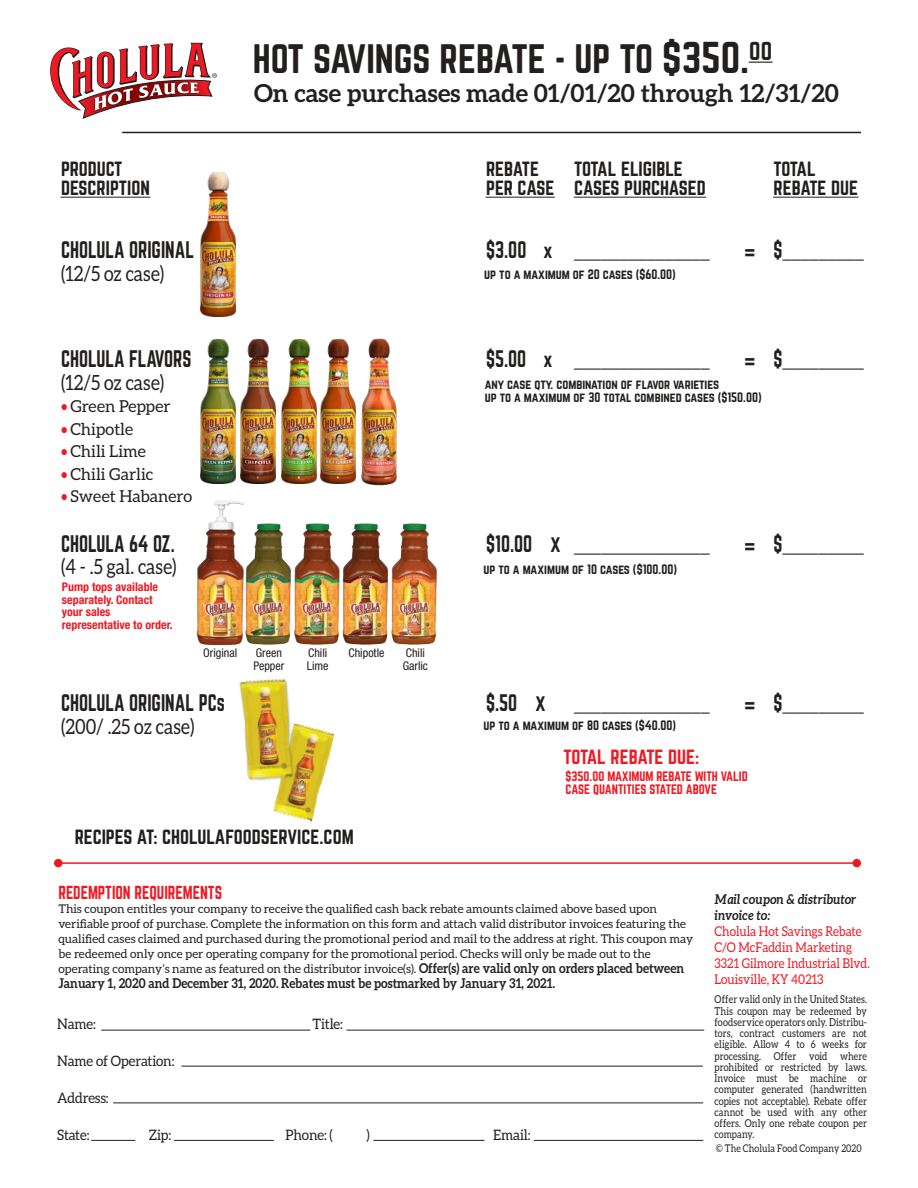
<style>
.page{position:relative;width:918px;height:1188px;background:#fff}
.page>*{position:absolute;margin:0;border:0;box-sizing:border-box;transform-origin:0 0}
.t1{font:36px "Norwester";color:#241f1f}
.t2{font:700 24.75px "Aleo";color:#241f1f}
.t3{font:700 condensed 21px "Helvetica Neue";color:#241f1f;scale:.86 1}
.t4{font:21px "Norwester";color:#241f1f;scale:.86 1}
.t5{font:21px "Aleo";color:#241f1f;scale:.86 1}
.t6{font:18px "Norwester";color:#241f1f}
.t7{font:18px "Norwester";letter-spacing:-.01em;color:#ef1923}
.t8{font:16.5px "Aleo";color:#241f1f}
.t9{font:16.5px "Norwester";color:#ef1923;scale:.9 1}
.t10{font:14.4px "Aleo";letter-spacing:-.01em;color:#241f1f;scale:.95 1}
.t11{font:13.5px/16.2px "Aleo";color:#ef1923;scale:.89 1}
.t12{font:700 13.5px "Aleo";color:#241f1f;scale:.9 1}
.t13{font:italic 700 13.5px/16.2px "Aleo";color:#241f1f;scale:.89 1}
.t14{font:12px/15px "Aleo";color:#241f1f}
.t15{font:12px/13.5px "Norwester";color:#241f1f}
.t16{font:700 condensed 12px/12.8px "Helvetica Neue";color:#ef1923}
.t17{font:12px/13.5px "Norwester";color:#ef1923}
.t18{font:condensed 12px/12.1px "Helvetica Neue";color:#241f1f}
.t19{font:10.8px/11.2px "Aleo";letter-spacing:.01em;color:#241f1f;text-align:justify;scale:.85 1}
.t20{font:10.65px "Aleo";letter-spacing:.015em;color:#241f1f;scale:.85 1}
.s1{font-size:39px}
.s2{font-family:"Norwester";font-weight:400;font-stretch:normal}
.s3{color:#ef1923}
.s4{font-size:18.75px}
.s5{font-weight:700;font-size:13.5px}
</style>
<div class="page">
<svg style="left:50px;top:43px;width:167px;height:76px"></svg>
<svg style="left:749px;top:62px;width:23px;height:1px"></svg>
<hr style="left:61px;top:197px;width:89px;height:1px;background:#241f1f">
<hr style="left:486px;top:197px;width:68px;height:1px;background:#241f1f">
<hr style="left:574px;top:197px;width:132px;height:1px;background:#241f1f">
<hr style="left:774px;top:197px;width:84px;height:1px;background:#241f1f">
<hr style="left:58px;top:862px;width:799px;height:2px;background:#ef1923">
<div style="left:54px;top:859px;width:8px;height:8px;background:#ef1923;border-radius:50%"></div>
<div style="left:853px;top:859px;width:8px;height:8px;background:#ef1923;border-radius:50%"></div>
<hr style="left:122px;top:132px;width:739px;height:1px;background:#241f1f">
<img style="left:250px;top:523px;width:187px;height:122px">
<hr style="left:101px;top:1030px;width:209px;height:1px;background:#241f1f">
<hr style="left:91px;top:1140px;width:44px;height:1px;background:#241f1f">
<hr style="left:174px;top:1140px;width:100px;height:1px;background:#241f1f">
<hr style="left:373px;top:1140px;width:112px;height:1px;background:#241f1f">
<hr style="left:534px;top:1140px;width:169px;height:1px;background:#241f1f">
<hr style="left:346px;top:1030px;width:358px;height:1px;background:#241f1f">
<hr style="left:113px;top:1102px;width:590px;height:1px;background:#241f1f">
<hr style="left:181px;top:1066px;width:522px;height:1px;background:#241f1f">
<img style="left:201px;top:172px;width:35px;height:144px">
<img style="left:281px;top:339px;width:35px;height:145px">
<img style="left:321px;top:339px;width:35px;height:145px">
<img style="left:241px;top:339px;width:35px;height:145px">
<img style="left:201px;top:339px;width:35px;height:145px">
<img style="left:196px;top:500px;width:54px;height:146px">
<img style="left:361px;top:338px;width:36px;height:148px">
<img style="left:239px;top:679px;width:96px;height:143px">
<h1 class="t1" style="left:253px;top:41px;width:521px">HOT SAVINGS REBATE - UP TO <span class="s1">$350.</span><sup>00</sup></h1>
<h2 class="t2" style="left:254px;top:79px;width:586px">On case purchases made 01/01/20 through 12/31/20</h2>
<h3 class="t6" style="left:61px;top:160px;width:63px">PRODUCT</h3>
<h3 class="t6" style="left:486px;top:160px;width:55px">REBATE</h3>
<h3 class="t6" style="left:574px;top:160px;width:110px">TOTAL ELIGIBLE</h3>
<h3 class="t6" style="left:774px;top:160px;width:44px">TOTAL</h3>
<h3 class="t6" style="left:61px;top:180px;width:90px">DESCRIPTION</h3>
<h3 class="t6" style="left:486px;top:180px;width:221px">PER CASE CASES PURCHASED</h3>
<h3 class="t6" style="left:774px;top:180px;width:86px">REBATE DUE</h3>
<h3 class="t4" style="left:61px;top:240px;width:156px">CHOLULA ORIGINAL</h3>
<h3 class="t3" style="left:486px;top:238px;width:262px"><span class="s2">$3.00</span> x _______________</h3>
<h3 class="t3" style="left:744px;top:238px;width:140px">= <span class="s2">$</span>_________</h3>
<h3 class="t5" style="left:61px;top:262px;width:122px">(12/5 oz case)</h3>
<p class="t15" style="left:484px;top:268px;width:193px">up to a maximum of 20 cases ($60.00)</p>
<h3 class="t4" style="left:61px;top:349px;width:153px">CHOLULA FLAVORS</h3>
<h3 class="t3" style="left:486px;top:347px;width:262px"><span class="s2">$5.00</span> x _______________</h3>
<h3 class="t3" style="left:744px;top:347px;width:140px">= <span class="s2">$</span>_________</h3>
<h3 class="t5" style="left:61px;top:370px;width:122px">(12/5 oz case)</h3>
<h3 class="t8" style="left:61px;top:397px;width:111px"><span class="s3">•</span> Green Pepper</h3>
<h3 class="t8" style="left:61px;top:419px;width:74px"><span class="s3">•</span> Chipotle</h3>
<h3 class="t8" style="left:61px;top:442px;width:87px"><span class="s3">•</span> Chili Lime</h3>
<h3 class="t8" style="left:61px;top:464px;width:94px"><span class="s3">•</span> Chili Garlic</h3>
<h3 class="t8" style="left:61px;top:487px;width:133px"><span class="s3">•</span> Sweet Habanero</h3>
<h3 class="t4" style="left:61px;top:533px;width:134px">CHOLULA 64 OZ.</h3>
<h3 class="t3" style="left:486px;top:531px;width:262px"><span class="s2">$10.00 x</span> _______________</h3>
<h3 class="t3" style="left:744px;top:531px;width:140px">= <span class="s2">$</span>_________</h3>
<h3 class="t5" style="left:61px;top:555px;width:136px">(4 - .5 gal. case)</h3>
<p class="t15" style="left:485px;top:378px;width:278px">any case qty. combination of flavor varieties<br>up to a maximum of 30 total combined cases ($150.00)</p>
<p class="t15" style="left:484px;top:563px;width:195px">up to a maximum of 10 cases ($100.00)</p>
<p class="t16" style="left:62px;top:580px;width:112px">Pump tops available separately. Contact your sales representative to order.</p>
<p class="t18" style="left:203px;top:647px;width:36px">Original</p>
<p class="t18" style="left:254px;top:647px;width:32px">Green<br>Pepper</p>
<p class="t18" style="left:307px;top:647px;width:23px">Chili<br>Lime</p>
<p class="t18" style="left:349px;top:647px;width:37px">Chipotle</p>
<p class="t18" style="left:403px;top:647px;width:27px">Chili<br>Garlic</p>
<h3 class="t4" style="left:61px;top:693px;width:192px">CHOLULA ORIGINAL PC<span class="s4">s</span></h3>
<h3 class="t4" style="left:486px;top:693px;width:71px">$.50 x</h3>
<h3 class="t3" style="left:574px;top:691px;width:159px">_______________</h3>
<h3 class="t5" style="left:61px;top:715px;width:157px">(200/ .25 oz case)</h3>
<p class="t15" style="left:484px;top:719px;width:194px">up to a maximum of 80 cases ($40.00)</p>
<h3 class="t3" style="left:744px;top:691px;width:140px">= <span class="s2">$</span>_________</h3>
<h3 class="t6" style="left:75px;top:829px;width:281px">RECIPES AT: CHOLULAFOODSERVICE.COM</h3>
<h3 class="t7" style="left:564px;top:749px;width:137px">TOTAL REBATE DUE:</h3>
<p class="t17" style="left:566px;top:770px;width:184px">$350.00 MAXIMUM REBATE WITH VALID<br>CASE QUANTITIES STATED ABOVE</p>
<h3 class="t9" style="left:58px;top:884px;width:183px">REDEMPTION REQUIREMENTS</h3>
<p class="t14" style="left:58px;top:901px;width:636px">This coupon entitles your company to receive the qualified cash back rebate amounts claimed above based upon verifiable proof of purchase. Complete the information on this form and attach valid distributor invoices featuring the qualified cases claimed and purchased during the promotional period and mail to the address at right. This coupon may be redeemed only once per operating company for the promotional period. Checks will only be made out to the operating company’s name as featured on the distributor invoice(s). <span class="s5">Offer(s) are valid only on orders placed between</span></p>
<p class="t12" style="left:58px;top:975px;width:553px">January 1, 2020 and December 31, 2020. Rebates must be postmarked by January 31, 2021.</p>
<p class="t10" style="left:57px;top:1016px;width:42px">Name:</p>
<p class="t10" style="left:313px;top:1016px;width:34px">Title:</p>
<p class="t10" style="left:57px;top:1053px;width:125px">Name of Operation:</p>
<p class="t10" style="left:57px;top:1090px;width:56px">Address:</p>
<p class="t10" style="left:57px;top:1127px;width:36px">State:</p>
<p class="t10" style="left:149px;top:1127px;width:25px">Zip:</p>
<p class="t10" style="left:286px;top:1127px;width:51px">Phone: (</p>
<p class="t10" style="left:366px;top:1127px;width:5px">)</p>
<p class="t10" style="left:493px;top:1127px;width:41px">Email:</p>
<p class="t13" style="left:715px;top:891px;width:161px">Mail coupon &amp; distributor invoice to:</p>
<p class="t11" style="left:715px;top:923px;width:176px">Cholula Hot Savings Rebate<br>C/O McFaddin Marketing<br>3321 Gilmore Industrial Blvd.<br>Louisville, KY 40213</p>
<p class="t19" style="left:715px;top:994px;width:181px">Offer valid only in the United States.<br>This coupon may be redeemed by foodservice operators only. Distribu&shy;tors, contract customers are not eligible. Allow 4 to 6 weeks for processing. Offer void where prohibited or restricted by laws.<br>Invoice must be machine or computer generated (handwritten copies not acceptable). Rebate offer cannot be used with any other offers. Only one rebate coupon per company.</p>
<p class="t20" style="left:716px;top:1142px;width:173px">© The Cholula Food Company 2020</p>
</div>
